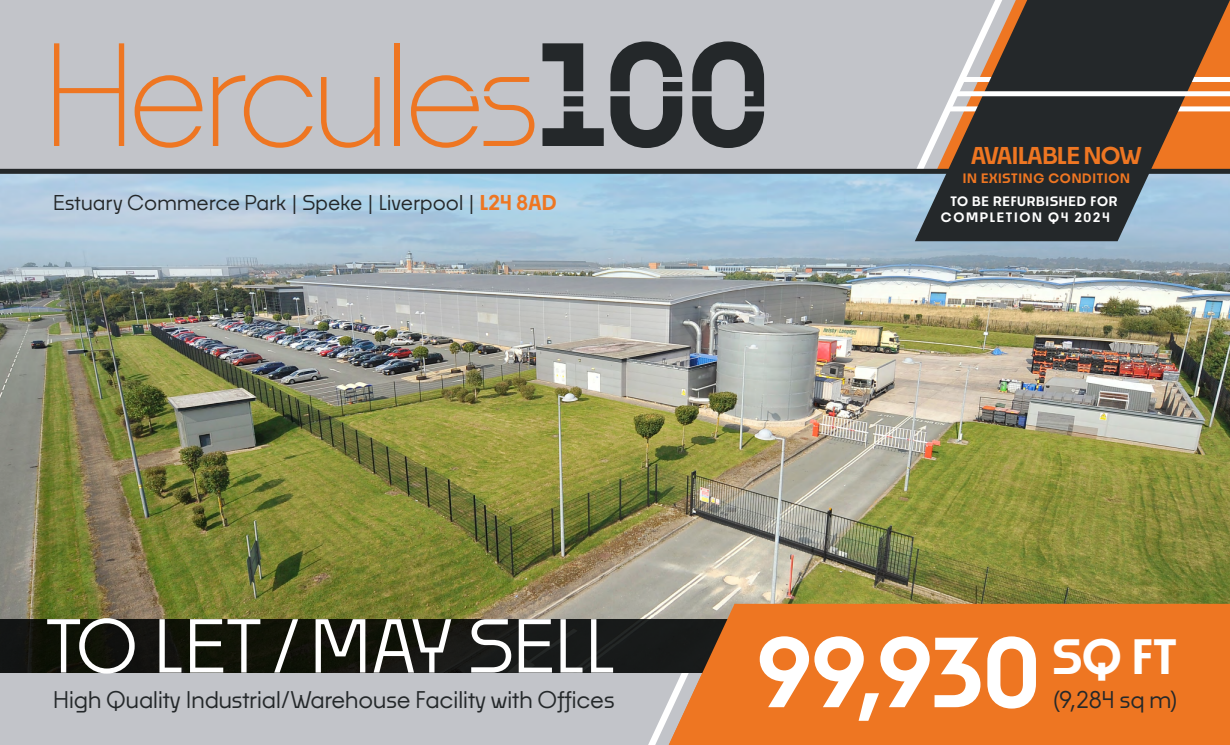
<style>
.page{position:relative;width:1230px;height:745px;background:#fff}
.page>*{position:absolute;margin:0;border:0;box-sizing:border-box;transform-origin:0 0}
.t1{font:300 136.75px "Noka";letter-spacing:-.04em;color:#ee7622}
.t2{font:600 92.5px "Noka";color:#fff}
.t3{font:500 71.12px "Noka";color:#fff}
.t4{font:600 22.75px "Noka";letter-spacing:-.02em;color:#ee7622}
.t5{font:500 22.5px "Noka";color:#24282a}
.t6{font:500 20px "Noka";letter-spacing:.005em;color:#24282a}
.t7{font:600 12.75px/16.2px "Noka";letter-spacing:.06em;color:#fff}
.t8{font:600 12.75px "Noka";letter-spacing:.055em;color:#ee7622}
.s1{font-weight:600;color:#24282a}
.s2{font-weight:600;color:#ee7622}
</style>
<div class="page">
<div style="left:0;top:0;width:1050px;height:178px;background:#c2c4c9"></div>
<div style="left:0;top:670px;width:720px;height:74px;background:#c2c4c9"></div>
<img style="left:0;top:174px;width:1230px;height:444px">
<div style="left:0;top:169px;width:1230px;height:5px;background:#24282a"></div>
<div style="left:0;top:618px;width:1230px;height:53px;background:#13140e"></div>
<svg style="left:914px;top:0;width:316px;height:241px;background:#5e5854"></svg>
<div style="left:954px;top:91px;width:276px;height:5px;background:#fff"></div>
<div style="left:669px;top:603px;width:561px;height:141px;background:#ee7622"></div>
<h1 class="t1" style="left:41px;top:9px;width:730px">Hercules<span class="s1">100</span></h1>
<p class="t6" style="left:53px;top:190px;width:505px">Estuary Commerce Park | Speke | Liverpool | <span class="s2">L24 8AD</span></p>
<p class="t4" style="left:971px;top:141px;width:173px">AVAILABLE NOW</p>
<p class="t8" style="left:962px;top:170px;width:169px">IN EXISTING CONDITION</p>
<p class="t7" style="left:941px;top:192px;width:178px;text-indent:10px">TO BE REFURBISHED FOR<br>COMPLETION Q4 2024</p>
<h3 class="t3" style="left:46px;top:601px;width:571px">TO LET / MAY SELL</h3>
<p class="t5" style="left:53px;top:685px;width:563px">High Quality Industrial/Warehouse Facility with Offices</p>
<h2 class="t2" style="left:756px;top:614px;width:422px">99,930 <sup>SQ</sup> <sup>FT</sup></h2>
<p class="t5" style="left:1053px;top:685px;width:125px">(9,284 sq m)</p>
</div>
